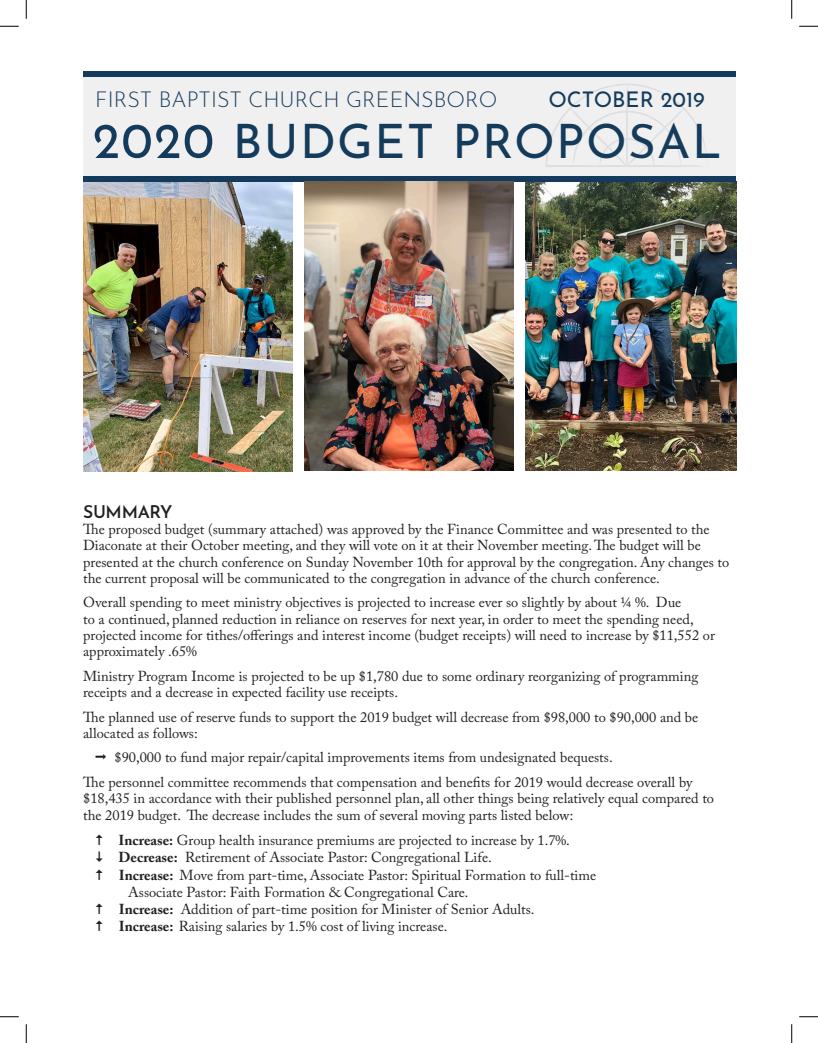
<style>
.page{position:relative;width:818px;height:1043px;background:#fff}
.page>*{position:absolute;margin:0;border:0;box-sizing:border-box;transform-origin:0 0}
.t1{font:47.5px "Josefin Sans";letter-spacing:.03em;color:#153b5c}
.t2{font:300 21.62px "Josefin Sans";color:#153b5c}
.t3{font:21.62px "Josefin Sans";color:#153b5c}
.t4{font:600 17.5px "Josefin Sans";letter-spacing:-.02em;color:#231f20}
.t5{font:14.38px/16.2px "Adobe Caslon Pro";color:#231f20}
.s1{font-size:50px}
.s2{font-weight:700}
</style>
<div class="page">
<div style="left:83px;top:77px;width:653px;height:99px;background:#f0f0f1"></div>
<div style="left:83px;top:72px;width:653px;height:5px;background:#153b5c"></div>
<img style="left:526px;top:181px;width:210px;height:290px">
<img style="left:83px;top:181px;width:209px;height:290px">
<div style="left:83px;top:176px;width:653px;height:5px;background:#153b5c"></div>
<img style="left:305px;top:181px;width:208px;height:290px">
<svg style="left:0;top:25px;width:19px;height:2px"></svg>
<svg style="left:799px;top:25px;width:19px;height:2px"></svg>
<svg style="left:0;top:1016px;width:19px;height:1px"></svg>
<svg style="left:799px;top:1016px;width:19px;height:1px"></svg>
<svg style="left:25px;top:0;width:2px;height:19px"></svg>
<svg style="left:25px;top:1024px;width:2px;height:18px"></svg>
<svg style="left:791px;top:0;width:1px;height:19px"></svg>
<svg style="left:791px;top:1024px;width:1px;height:18px"></svg>
<p class="t2" style="left:95px;top:82px;width:403px">FIRST BAPTIST CHURCH GREENSBORO</p>
<p class="t3" style="left:548px;top:81px;width:158px">OCTOBER 2019</p>
<p class="t1" style="left:93px;top:102px;width:630px"><span class="s1">2020</span> BUDGET PROPOSAL</p>
<h5 class="t4" style="left:83px;top:496px;width:91px">SUMMARY</h5>
<p class="t5" style="left:83px;top:521px;width:647px">The proposed budget (summary attached) was approved by the Finance Committee and was presented to the Diaconate at their October meeting, and they will vote on it at their November meeting. The budget will be presented at the church conference on Sunday November 10th for approval by the congregation. Any changes to the current proposal will be communicated to the congregation in advance of the church conference.</p>
<p class="t5" style="left:83px;top:594px;width:633px">Overall spending to meet ministry objectives is projected to increase ever so slightly by about ¼ %. Due<br>to a continued, planned reduction in reliance on reserves for next year, in order to meet the spending need, projected income for tithes/offerings and interest income (budget receipts) will need to increase by $11,552 or approximately .65%</p>
<p class="t5" style="left:83px;top:667px;width:616px">Ministry Program Income is projected to be up $1,780 due to some ordinary reorganizing of programming receipts and a decrease in expected facility use receipts.</p>
<p class="t5" style="left:83px;top:708px;width:616px">The planned use of reserve funds to support the 2019 budget will decrease from $98,000 to $90,000 and be allocated as follows:</p>
<p class="t5" style="left:115px;top:749px;width:499px">$90,000 to fund major repair/capital improvements items from undesignated bequests.</p>
<p class="t5" style="left:83px;top:774px;width:632px">The personnel committee recommends that compensation and benefits for 2019 would decrease overall by $18,435 in accordance with their published personnel plan, all other things being relatively equal compared to the 2019 budget. The decrease includes the sum of several moving parts listed below:</p>
<p class="t5" style="left:94px;top:832px;width:477px">• <span class="s2">Increase:</span> Group health insurance premiums are projected to increase by 1.7%.</p>
<p class="t5" style="left:118px;top:849px;width:374px"><span class="s2">Decrease:</span> Retirement of Associate Pastor: Congregational Life.</p>
<p class="t5" style="left:128px;top:866px;width:469px;line-height:17.2px;text-indent:-34px">• <span class="s2">Increase:</span> Move from part-time, Associate Pastor: Spiritual Formation to full-time<br>Associate Pastor: Faith Formation &amp; Congregational Care.</p>
<p class="t5" style="left:94px;top:901px;width:441px">• <span class="s2">Increase:</span> Addition of part-time position for Minister of Senior Adults.</p>
<p class="t5" style="left:94px;top:918px;width:354px">• <span class="s2">Increase:</span> Raising salaries by 1.5% cost of living increase.</p>
</div>
